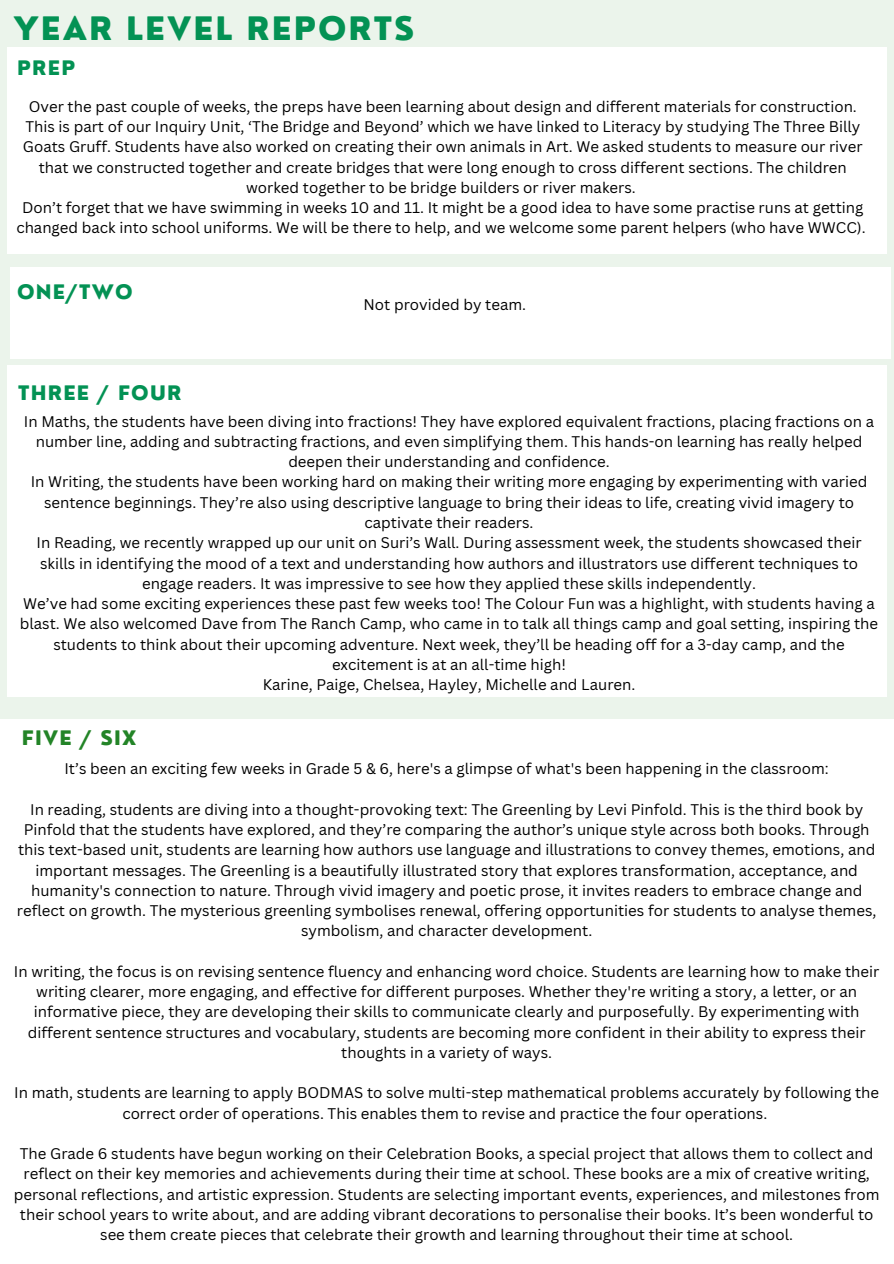
<style>
.page{position:relative;width:894px;height:1264px;background:#fff}
.page>*{position:absolute;margin:0;border:0;box-sizing:border-box;transform-origin:0 0}
.t1{font:800 31.5px "Nourd";letter-spacing:.06em;color:#039254}
.t2{font:800 19.5px "Nourd";letter-spacing:.06em;color:#039254}
.t3{font:800 19.5px "Nourd";letter-spacing:.06em;color:#238427}
.t4{font:15px/20.2px "Canva Sans";color:#000;text-align:center}
</style>
<div class="page">
<div style="left:0;top:0;width:893px;height:1263px;background:#ebf4eb"></div>
<div style="left:0;top:719px;width:893px;height:544px;background:#fff"></div>
<div style="left:7px;top:365px;width:879px;height:331px;background:#fff"></div>
<div style="left:7px;top:47px;width:879px;height:206px;background:#fff"></div>
<div style="left:11px;top:268px;width:878px;height:90px;background:#fff"></div>
<p class="t1" style="left:13px;top:9px;width:402px">YEAR LEVEL REPORTS</p>
<p class="t2" style="left:17px;top:56px;width:60px">PREP</p>
<p class="t4" style="left:23px;top:96px;width:841px">Over the past couple of weeks, the preps have been learning about design and different materials for construction.<br>This is part of our Inquiry Unit, ‘The Bridge and Beyond’ which we have linked to Literacy by studying The Three Billy Goats Gruff. Students have also worked on creating their own animals in Art. We asked students to measure our river that we constructed together and create bridges that were long enough to cross different sections. The children worked together to be bridge builders or river makers.</p>
<p class="t4" style="left:16px;top:197px;width:850px">Don’t forget that we have swimming in weeks 10 and 11. It might be a good idea to have some practise runs at getting changed back into school uniforms. We will be there to help, and we welcome some parent helpers (who have WWCC).</p>
<p class="t2" style="left:17px;top:279px;width:117px">ONE/TWO</p>
<h2 class="t2" style="left:18px;top:380px;width:165px">THREE / FOUR</h2>
<p class="t4" style="left:363px;top:294px;width:164px">Not provided by team.</p>
<p class="t4" style="left:24px;top:411px;width:851px">In Maths, the students have been diving into fractions! They have explored equivalent fractions, placing fractions on a number line, adding and subtracting fractions, and even simplifying them. This hands-on learning has really helped deepen their understanding and confidence.</p>
<p class="t4" style="left:31px;top:471px;width:837px">In Writing, the students have been working hard on making their writing more engaging by experimenting with varied sentence beginnings. They’re also using descriptive language to bring their ideas to life, creating vivid imagery to captivate their readers.</p>
<p class="t4" style="left:36px;top:532px;width:826px">In Reading, we recently wrapped up our unit on Suri’s Wall. During assessment week, the students showcased their skills in identifying the mood of a text and understanding how authors and illustrators use different techniques to engage readers. It was impressive to see how they applied these skills independently.</p>
<p class="t4" style="left:20px;top:593px;width:859px">We’ve had some exciting experiences these past few weeks too! The Colour Fun was a highlight, with students having a blast. We also welcomed Dave from The Ranch Camp, who came in to talk all things camp and goal setting, inspiring the students to think about their upcoming adventure. Next week, they’ll be heading off for a 3-day camp, and the excitement is at an all-time high!</p>
<p class="t4" style="left:263px;top:674px;width:374px">Karine, Paige, Chelsea, Hayley, Michelle and Lauren.</p>
<h1 class="t3" style="left:22px;top:725px;width:116px">FIVE / SIX</h1>
<p class="t4" style="left:64px;top:758px;width:765px">It’s been an exciting few weeks in Grade 5 &amp; 6, here's a glimpse of what's been happening in the classroom:</p>
<p class="t4" style="left:17px;top:798px;width:860px">In reading, students are diving into a thought-provoking text: The Greenling by Levi Pinfold. This is the third book by Pinfold that the students have explored, and they’re comparing the author’s unique style across both books. Through this text-based unit, students are learning how authors use language and illustrations to convey themes, emotions, and important messages. The Greenling is a beautifully illustrated story that explores transformation, acceptance, and humanity's connection to nature. Through vivid imagery and poetic prose, it invites readers to embrace change and reflect on growth. The mysterious greenling symbolises renewal, offering opportunities for students to analyse themes, symbolism, and character development.</p>
<p class="t4" style="left:14px;top:960px;width:866px">In writing, the focus is on revising sentence fluency and enhancing word choice. Students are learning how to make their writing clearer, more engaging, and effective for different purposes. Whether they're writing a story, a letter, or an informative piece, they are developing their skills to communicate clearly and purposefully. By experimenting with different sentence structures and vocabulary, students are becoming more confident in their ability to express their thoughts in a variety of ways.</p>
<p class="t4" style="left:14px;top:1082px;width:866px">In math, students are learning to apply BODMAS to solve multi-step mathematical problems accurately by following the correct order of operations. This enables them to revise and practice the four operations.</p>
<h2 class="t4" style="left:14px;top:1143px;width:866px">The Grade 6 students have begun working on their Celebration Books, a special project that allows them to collect and reflect on their key memories and achievements during their time at school. These books are a mix of creative writing, personal reflections, and artistic expression. Students are selecting important events, experiences, and milestones from their school years to write about, and are adding vibrant decorations to personalise their books. It’s been wonderful to see them create pieces that celebrate their growth and learning throughout their time at school.</h2>
</div>
